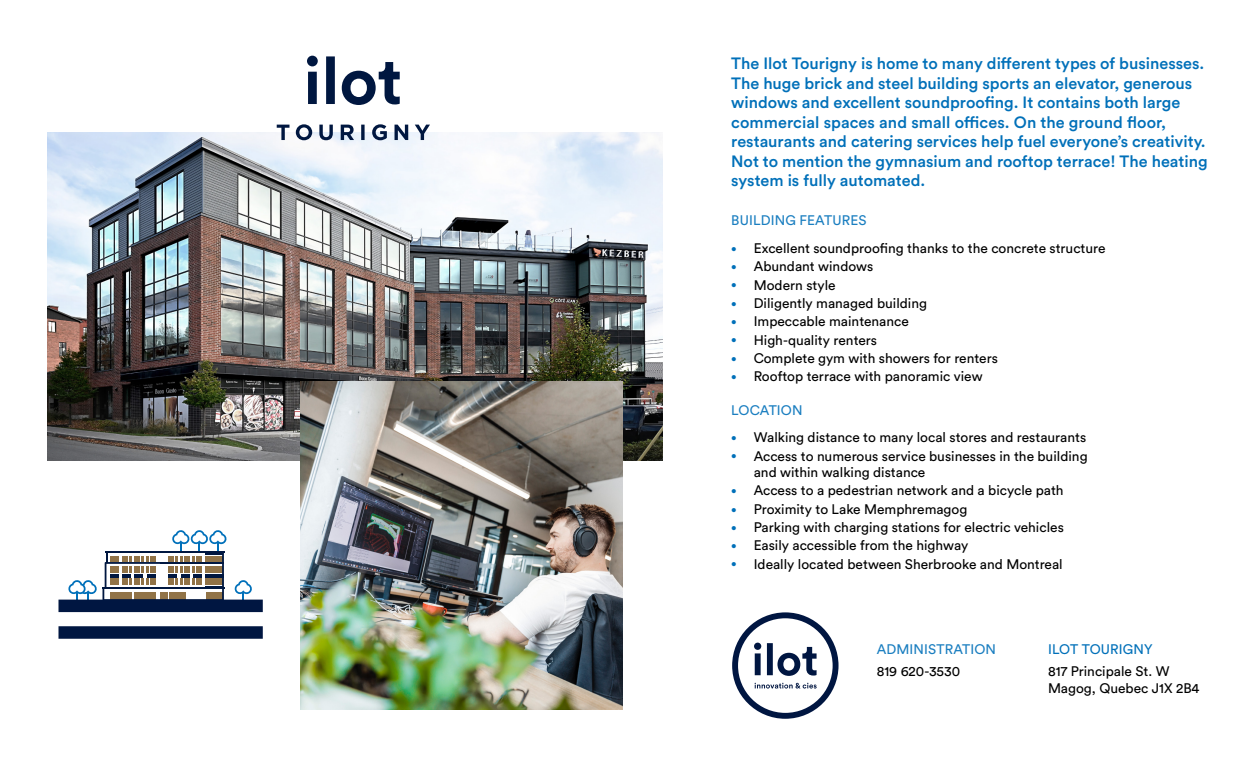
<style>
.page{position:relative;width:1260px;height:765px;background:#fff}
.page>*{position:absolute;margin:0;border:0;box-sizing:border-box;transform-origin:0 0}
.t1{font:500 16.25px/19.5px "Circular Std";color:#0070b9}
.t2{font:13.75px/16.5px "Circular Std";color:#000}
.t3{font:13.75px "Circular Std";letter-spacing:.01em;color:#1a7ec0}
.t4{font:13.75px "Circular Std";letter-spacing:.01em;color:#0070b9}
.s1{font-size:10px;color:#0070b9}
</style>
<div class="page">
<img style="left:48px;top:133px;width:614px;height:327px">
<svg style="left:234px;top:580px;width:19px;height:20px"></svg>
<hr style="left:102px;top:587px;width:59px;height:2px;background:#001740">
<svg style="left:103px;top:530px;width:124px;height:70px"></svg>
<hr style="left:160px;top:551px;width:65px;height:2px;background:#001740">
<hr style="left:160px;top:587px;width:65px;height:2px;background:#001740">
<svg style="left:68px;top:580px;width:29px;height:20px"></svg>
<img style="left:301px;top:382px;width:322px;height:328px">
<div style="left:58px;top:626px;width:205px;height:13px;background:#001641"></div>
<div style="left:58px;top:600px;width:205px;height:12px;background:#001641"></div>
<svg style="left:732px;top:612px;width:107px;height:107px"></svg>
<svg style="left:307px;top:56px;width:93px;height:49px"></svg>
<svg style="left:277px;top:124px;width:153px;height:16px"></svg>
<p class="t1" style="left:731px;top:54px;width:478px">The Ilot Tourigny is home to many different types of businesses.<br>The huge brick and steel building sports an elevator, generous windows and excellent soundproofing. It contains both large commercial spaces and small offices. On the ground floor, restaurants and catering services help fuel everyone’s creativity.<br>Not to mention the gymnasium and rooftop terrace! The heating system is fully automated.</p>
<p class="t3" style="left:731px;top:212px;width:137px">BUILDING FEATURES</p>
<p class="t2" style="left:731px;top:240px;width:376px"><span class="s1">•</span> Excellent soundproofing thanks to the concrete structure</p>
<p class="t2" style="left:731px;top:258px;width:144px"><span class="s1">•</span> Abundant windows</p>
<p class="t2" style="left:731px;top:277px;width:106px"><span class="s1">•</span> Modern style</p>
<p class="t2" style="left:731px;top:295px;width:197px"><span class="s1">•</span> Diligently managed building</p>
<p class="t2" style="left:731px;top:313px;width:179px"><span class="s1">•</span> Impeccable maintenance</p>
<p class="t2" style="left:731px;top:331px;width:147px"><span class="s1">•</span> High-quality renters</p>
<p class="t2" style="left:731px;top:350px;width:268px"><span class="s1">•</span> Complete gym with showers for renters</p>
<p class="t2" style="left:731px;top:368px;width:253px"><span class="s1">•</span> Rooftop terrace with panoramic view</p>
<p class="t3" style="left:731px;top:401px;width:73px">LOCATION</p>
<p class="t2" style="left:731px;top:429px;width:357px"><span class="s1">•</span> Walking distance to many local stores and restaurants</p>
<p class="t2" style="left:754px;top:447px;width:335px;text-indent:-22px"><span class="s1">•</span> Access to numerous service businesses in the building and within walking distance</p>
<p class="t2" style="left:731px;top:482px;width:334px"><span class="s1">•</span> Access to a pedestrian network and a bicycle path</p>
<p class="t2" style="left:731px;top:501px;width:238px"><span class="s1">•</span> Proximity to Lake Memphremagog</p>
<p class="t2" style="left:731px;top:519px;width:334px"><span class="s1">•</span> Parking with charging stations for electric vehicles</p>
<p class="t2" style="left:731px;top:537px;width:239px"><span class="s1">•</span> Easily accessible from the highway</p>
<p class="t2" style="left:731px;top:555px;width:333px"><span class="s1">•</span> Ideally located between Sherbrooke and Montreal</p>
<p class="t3" style="left:877px;top:641px;width:121px">ADMINISTRATION</p>
<p class="t2" style="left:877px;top:663px;width:85px">819 620-3530</p>
<p class="t4" style="left:1048px;top:641px;width:106px">ILOT TOURIGNY</p>
<p class="t2" style="left:1048px;top:663px;width:153px">817 Principale St. W<br>Magog, Quebec J1X 2B4</p>
</div>
